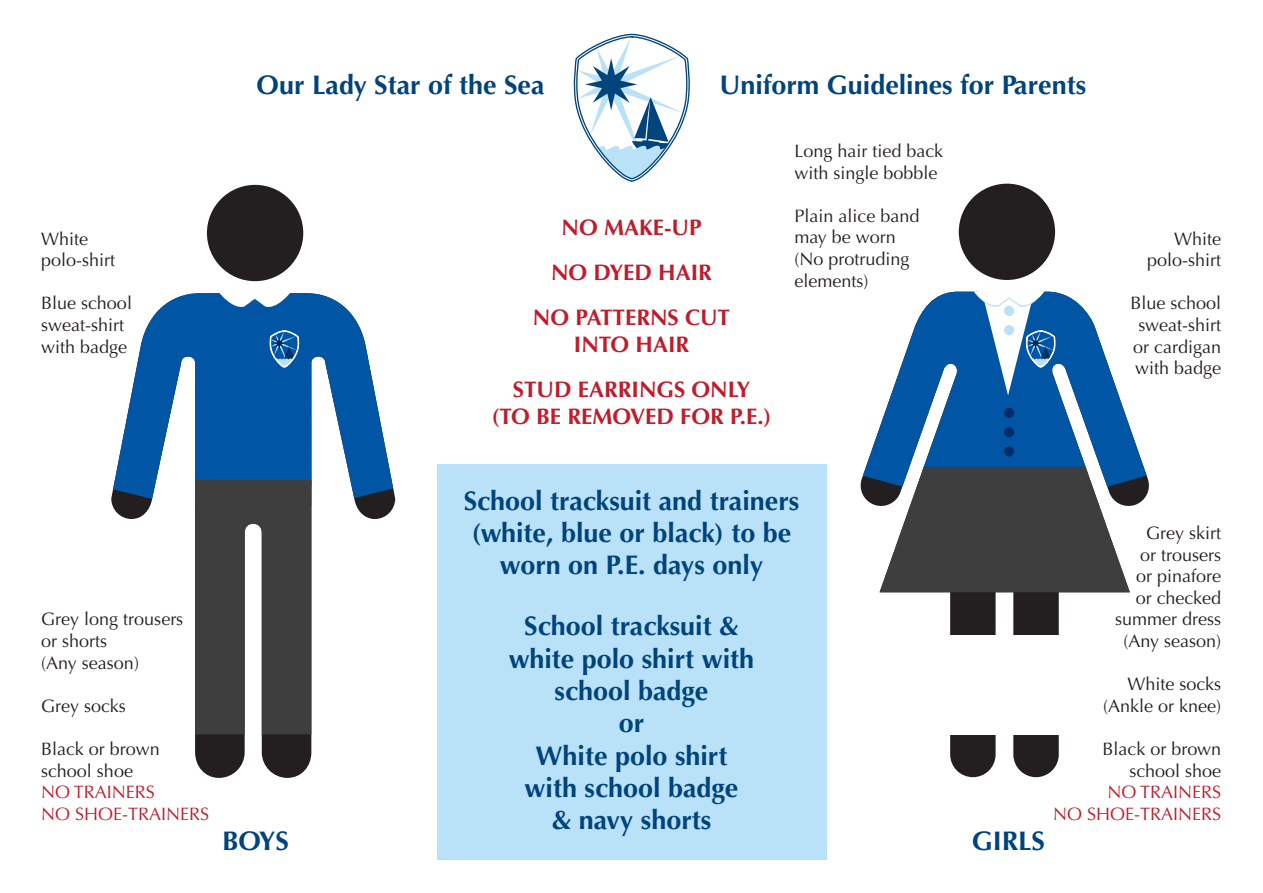
<style>
.page{position:relative;width:1263px;height:893px;background:#fff}
.page>*{position:absolute;margin:0;border:0;box-sizing:border-box;transform-origin:0 0}
.t1{font:700 27px/32.4px "Optima";color:#00447b;text-align:center}
.t2{font:700 22.5px/45px "Optima";color:#be1d2c;text-align:center}
.t3{font:18px/21.6px "Optima";color:#231f20}
.t4{font:18px/21.6px "Optima";color:#be1d2c}
</style>
<div class="page">
<div style="left:437px;top:464px;width:389px;height:396px;background:#b9e1f7"></div>
<svg style="left:573px;top:33px;width:117px;height:149px"></svg>
<svg style="left:860px;top:475px;width:289px;height:302px"></svg>
<div style="left:959px;top:184px;width:96px;height:96px;background:#231f20;border-radius:50%"></div>
<div style="left:207px;top:185px;width:96px;height:96px;background:#231f20;border-radius:50%"></div>
<svg style="left:111px;top:487px;width:284px;height:291px"></svg>
<svg style="left:863px;top:292px;width:284px;height:195px;fill:#0155a5"></svg>
<svg style="left:113px;top:293px;width:280px;height:206px;fill:#0155a5"></svg>
<div style="left:1004px;top:408px;width:10px;height:10px;background:#002c6b;border-radius:50%"></div>
<div style="left:1004px;top:427px;width:10px;height:10px;background:#002c6b;border-radius:50%"></div>
<div style="left:1004px;top:446px;width:10px;height:10px;background:#002c6b;border-radius:50%"></div>
<svg style="left:269px;top:330px;width:31px;height:38px"></svg>
<svg style="left:220px;top:293px;width:70px;height:17px"></svg>
<svg style="left:974px;top:291px;width:82px;height:105px"></svg>
<svg style="left:879px;top:467px;width:251px;height:125px;background:#535558"></svg>
<svg style="left:195px;top:447px;width:116px;height:287px;background:#4a535d"></svg>
<div style="left:950px;top:635px;width:45px;height:99px;background:#fff"></div>
<div style="left:1013px;top:635px;width:46px;height:99px;background:#fff"></div>
<p class="t3" style="left:41px;top:228px;width:76px">White polo-shirt</p>
<p class="t3" style="left:41px;top:293px;width:92px">Blue school sweat-shirt with badge</p>
<h1 class="t1" style="left:257px;top:69px;width:289px">Our Lady Star of the Sea</h1>
<h1 class="t1" style="left:719px;top:69px;width:368px">Uniform Guidelines for Parents</h1>
<p class="t2" style="left:533px;top:205px;width:199px">NO MAKE-UP<br>NO DYED HAIR<br>NO PATTERNS CUT</p>
<p class="t2" style="left:513px;top:322px;width:239px">INTO HAIR<br>STUD EARRINGS ONLY</p>
<p class="t2" style="left:492px;top:394px;width:281px">(TO BE REMOVED FOR P.E.)</p>
<p class="t3" style="left:794px;top:140px;width:150px">Long hair tied back with single bobble</p>
<p class="t3" style="left:794px;top:205px;width:127px">Plain alice band may be worn (No protruding elements)</p>
<p class="t3" style="left:1147px;top:228px;width:76px;text-align:right">White polo-shirt</p>
<p class="t3" style="left:1130px;top:293px;width:92px;text-align:justify">Blue school sweat-shirt or cardigan with badge</p>
<p class="t3" style="left:41px;top:609px;width:144px">Grey long trousers or shorts<br>(Any season)</p>
<p class="t3" style="left:41px;top:695px;width:86px">Grey socks</p>
<p class="t3" style="left:41px;top:738px;width:120px">Black or brown school shoe</p>
<p class="t4" style="left:41px;top:781px;width:170px">NO TRAINERS<br>NO SHOE-TRAINERS</p>
<h1 class="t1" style="left:222px;top:825px;width:68px">BOYS</h1>
<h1 class="t1" style="left:464px;top:485px;width:337px">School tracksuit and trainers (white, blue or black) to be worn on P.E. days only</h1>
<h1 class="t1" style="left:509px;top:610px;width:247px">School tracksuit &amp; white polo shirt with school badge<br>or<br>White polo shirt with school badge<br>&amp; navy shorts</h1>
<h1 class="t1" style="left:972px;top:825px;width:75px">GIRLS</h1>
<p class="t3" style="left:1115px;top:522px;width:108px;text-align:right">Grey skirt<br>or trousers<br>or pinafore<br>or checked summer dress (Any season)</p>
<p class="t3" style="left:1103px;top:673px;width:120px;text-align:right">White socks (Ankle or knee)</p>
<p class="t3" style="left:1103px;top:738px;width:120px;text-align:right">Black or brown school shoe</p>
<p class="t4" style="left:1053px;top:781px;width:170px;text-align:right">NO TRAINERS<br>NO SHOE-TRAINERS</p>
</div>
